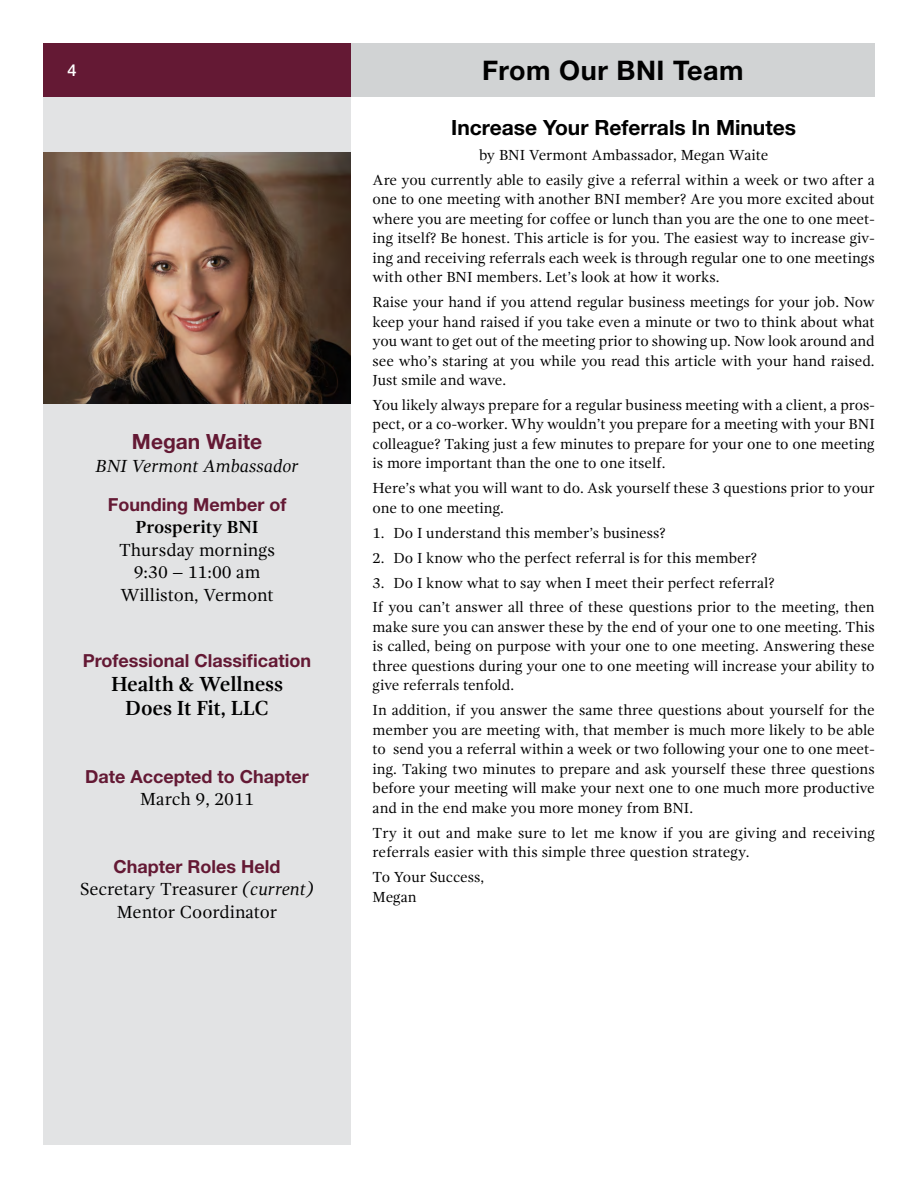
<style>
.page{position:relative;width:918px;height:1188px;background:#fff}
.page>*{position:absolute;margin:0;border:0;box-sizing:border-box;transform-origin:0 0}
.t1{font:700 27px "Helvetica Neue";letter-spacing:.02em;color:#000}
.t2{font:700 21px "Helvetica Neue";color:#000}
.t3{font:700 21px/24px "Gandhi Serif";letter-spacing:-.01em;color:#000;text-align:center}
.t4{font:700 21px "Helvetica Neue";color:#641934}
.t5{font:18px/22.5px "Gandhi Serif";color:#000;text-align:center}
.t6{font:700 18px "Helvetica Neue";color:#641934}
.t7{font:italic 18px "Gandhi Serif";color:#000}
.t8{font:700 18px "Gandhi Serif";color:#000}
.t9{font:500 16.5px "Helvetica Neue";color:#fff}
.t10{font:15px/19.5px "Gandhi Serif";color:#000;text-align:justify}
.s1{font-style:italic}
</style>
<div class="page">
<div style="left:43px;top:89px;width:308px;height:475px;background:#e2e3e4"></div>
<div style="left:43px;top:416px;width:308px;height:729px;background:#e2e3e4"></div>
<img style="left:43px;top:152px;width:308px;height:251px">
<div style="left:43px;top:43px;width:308px;height:54px;background:#641934"></div>
<div style="left:351px;top:43px;width:524px;height:54px;background:#d1d3d4"></div>
<p class="t9" style="left:68px;top:60px;width:11px">4</p>
<h1 class="t1" style="left:482px;top:53px;width:263px">From Our BNI Team</h1>
<h2 class="t4" style="left:132px;top:429px;width:132px">Megan Waite</h2>
<p class="t7" style="left:96px;top:455px;width:204px">BNI Vermont Ambassador</p>
<p class="t6" style="left:108px;top:493px;width:180px">Founding Member of</p>
<p class="t8" style="left:136px;top:517px;width:125px">Prosperity BNI</p>
<p class="t5" style="left:119px;top:538px;width:157px">Thursday mornings<br>9:30 – 11:00 am<br>Williston, Vermont</p>
<p class="t6" style="left:83px;top:650px;width:230px">Professional Classification</p>
<h2 class="t3" style="left:111px;top:672px;width:174px">Health &amp; Wellness<br>Does It Fit, LLC</h2>
<p class="t6" style="left:85px;top:765px;width:225px">Date Accepted to Chapter</p>
<p class="t5" style="left:140px;top:788px;width:115px">March 9, 2011</p>
<p class="t6" style="left:114px;top:855px;width:168px">Chapter Roles Held</p>
<p class="t5" style="left:80px;top:878px;width:235px">Secretary Treasurer <span class="s1">(current)<br></span>Mentor Coordinator</p>
<h2 class="t2" style="left:451px;top:114px;width:346px">Increase Your Referrals In Minutes</h2>
<p class="t10" style="left:373px;top:142px;width:504px;line-height:24.9px;text-align:center">by BNI Vermont Ambassador, Megan Waite<br>Are you currently able to easily give a referral within a week or two after a</p>
<p class="t10" style="left:373px;top:189px;width:504px">one to one meeting with another BNI member? Are you more excited about where you are meeting for coffee or lunch than you are the one to one meet&shy;ing itself? Be honest. This article is for you. The easiest way to increase giv&shy;ing and receiving referrals each week is through regular one to one meetings with other BNI members. Let’s look at how it works.</p>
<p class="t10" style="left:373px;top:292px;width:504px">Raise your hand if you attend regular business meetings for your job. Now keep your hand raised if you take even a minute or two to think about what you want to get out of the meeting prior to showing up. Now look around and see who’s staring at you while you read this article with your hand raised.<br>Just smile and wave.</p>
<p class="t10" style="left:373px;top:395px;width:504px">You likely always prepare for a regular business meeting with a client, a pros&shy;pect, or a co-worker. Why wouldn’t you prepare for a meeting with your BNI colleague? Taking just a few minutes to prepare for your one to one meeting is more important than the one to one itself.</p>
<p class="t10" style="left:373px;top:479px;width:504px">Here’s what you will want to do. Ask yourself these 3 questions prior to your one to one meeting.</p>
<p class="t10" style="left:373px;top:523px;width:295px">1. Do I understand this member’s business?</p>
<p class="t10" style="left:373px;top:548px;width:386px">2. Do I know who the perfect referral is for this member?</p>
<p class="t10" style="left:373px;top:570px;width:504px;line-height:24.9px">3. Do I know what to say when I meet their perfect referral?<br>If you can’t answer all three of these questions prior to the meeting, then</p>
<p class="t10" style="left:373px;top:617px;width:504px">make sure you can answer these by the end of your one to one meeting. This is called, being on purpose with your one to one meeting. Answering these three questions during your one to one meeting will increase your ability to give referrals tenfold.</p>
<p class="t10" style="left:373px;top:701px;width:504px">In addition, if you answer the same three questions about yourself for the member you are meeting with, that member is much more likely to be able to send you a referral within a week or two following your one to one meet&shy;ing. Taking two minutes to prepare and ask yourself these three questions before your meeting will make your next one to one much more productive and in the end make you more money from BNI.</p>
<p class="t10" style="left:373px;top:823px;width:504px">Try it out and make sure to let me know if you are giving and receiving referrals easier with this simple three question strategy.</p>
<p class="t10" style="left:373px;top:867px;width:113px">To Your Success,<br>Megan</p>
</div>
